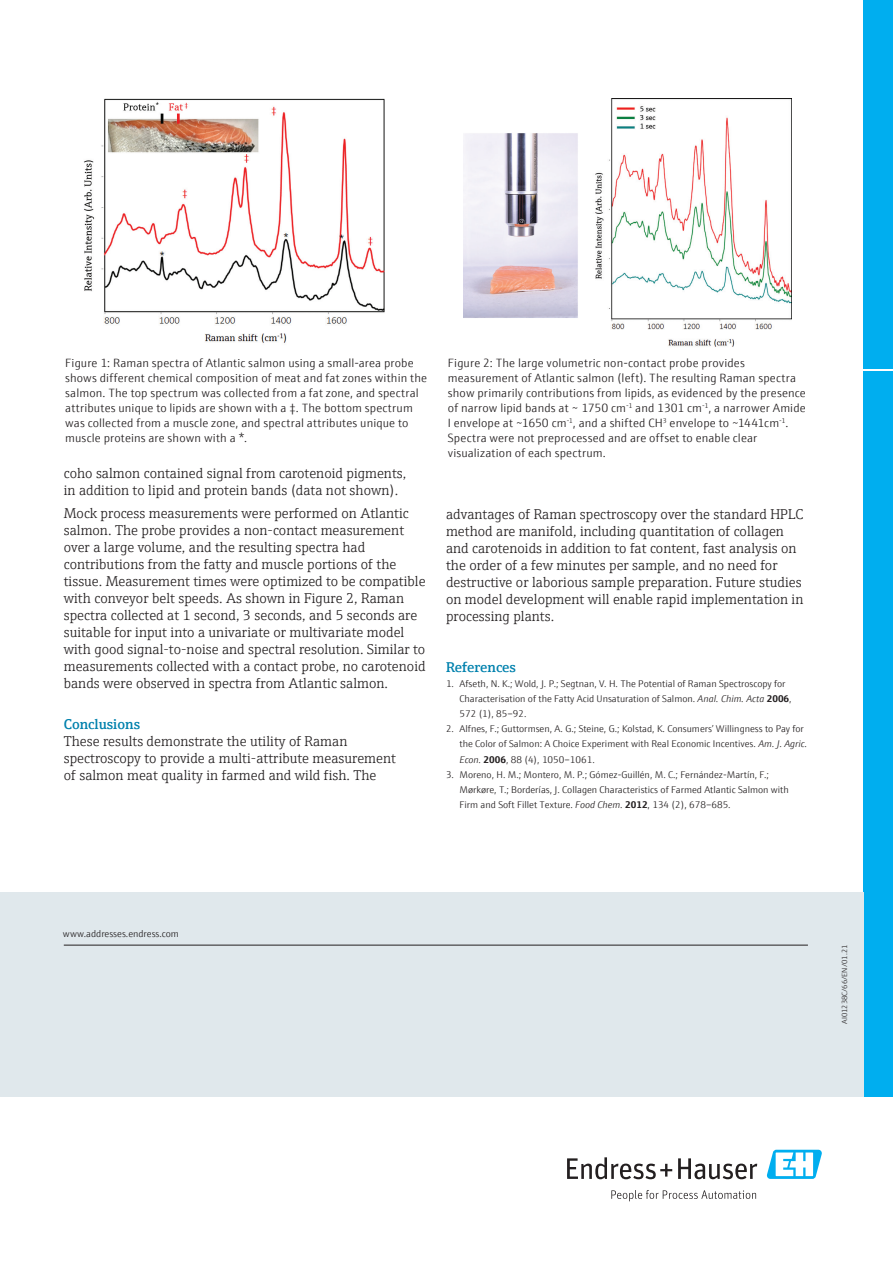
<style>
.page{position:relative;width:893px;height:1263px;background:#fff}
.page>*{position:absolute;margin:0;border:0;box-sizing:border-box;transform-origin:0 0}
.Copy_Default{font:300 14.25px/17px "E+H Serif";color:#231f20}
.Copy_Accent__Strg_Sh{font:600 14.25px "E+H Serif";color:#0081ad}
.Legend{font:300 12px/15px "E+H Sans";letter-spacing:.01em;color:#231f20}
.Copyright{font:300 9.75px/15px "E+H Sans";color:#231f20}
.Address_Default{font:300 9.75px "E+H Sans";color:#231f20}
.Documentation_Code{font:300 7.5px "E+H Sans";color:#231f20}
.s1{font-style:italic}
.s2{font-weight:700}
</style>
<div class="page">
<div style="left:863px;top:0;width:30px;height:369px;background:#00aeef"></div>
<div style="left:863px;top:371px;width:30px;height:725px;background:#00aeef"></div>
<div style="left:0;top:892px;width:863px;height:204px;background:#e0e8ec"></div>
<hr style="left:64px;top:945px;width:744px;height:1px;background:#231f20">
<img style="left:84px;top:99px;width:301px;height:244px">
<img style="left:463px;top:99px;width:329px;height:248px">
<svg style="left:567px;top:1157px;width:105px;height:22px"></svg>
<svg style="left:678px;top:1158px;width:79px;height:21px"></svg>
<svg style="left:611px;top:1190px;width:145px;height:11px"></svg>
<svg style="left:766px;top:1150px;width:56px;height:29px"></svg>
<p class="Legend" style="left:65px;top:355px;width:363px">Figure 1: Raman spectra of Atlantic salmon using a small-area probe shows different chemical composition of meat and fat zones within the salmon. The top spectrum was collected from a fat zone, and spectral attributes unique to lipids are shown with a ‡. The bottom spectrum was collected from a muscle zone, and spectral attributes unique to muscle proteins are shown with a *.</p>
<p class="Legend" style="left:448px;top:355px;width:359px">Figure 2: The large volumetric non-contact probe provides measurement of Atlantic salmon (left). The resulting Raman spectra show primarily contributions from lipids, as evidenced by the presence of narrow lipid bands at ~ 1750 cm<sup>-1</sup> and 1301 cm<sup>-1</sup>, a narrower Amide I envelope at ~1650 cm<sup>-1</sup>, and a shifted CH<sup>3</sup> envelope to ~1441cm<sup>-1</sup>.<br>Spectra were not preprocessed and are offset to enable clear visualization of each spectrum.</p>
<p class="Copy_Default" style="left:64px;top:463px;width:344px">coho salmon contained signal from carotenoid pigments, in addition to lipid and protein bands (data not shown).</p>
<p class="Copy_Default" style="left:64px;top:504px;width:363px">Mock process measurements were performed on Atlantic salmon. The probe provides a non-contact measurement over a large volume, and the resulting spectra had contributions from the fatty and muscle portions of the tissue. Measurement times were optimized to be compatible with conveyor belt speeds. As shown in Figure 2, Raman spectra collected at 1 second, 3 seconds, and 5 seconds are suitable for input into a univariate or multivariate model with good signal-to-noise and spectral resolution. Similar to measurements collected with a contact probe, no carotenoid bands were observed in spectra from Atlantic salmon.</p>
<p class="Copy_Accent__Strg_Sh" style="left:64px;top:713px;width:78px">Conclusions</p>
<p class="Copy_Default" style="left:64px;top:732px;width:334px">These results demonstrate the utility of Raman spectroscopy to provide a multi-attribute measurement of salmon meat quality in farmed and wild fish. The</p>
<p class="Copy_Default" style="left:446px;top:505px;width:359px">advantages of Raman spectroscopy over the standard HPLC method are manifold, including quantitation of collagen and carotenoids in addition to fat content, fast analysis on the order of a few minutes per sample, and no need for destructive or laborious sample preparation. Future studies on model development will enable rapid implementation in processing plants.</p>
<p class="Copy_Accent__Strg_Sh" style="left:446px;top:657px;width:71px">References</p>
<p class="Copyright" style="left:459px;top:676px;width:334px;text-indent:-14px">1. Afseth, N. K.; Wold, J. P.; Segtnan, V. H. The Potential of Raman Spectroscopy for<br>Characterisation of the Fatty Acid Unsaturation of Salmon. <span class="s1">Anal. Chim. Acta</span> <span class="s2">2006</span>,<br>572 (1), 85–92.</p>
<p class="Copyright" style="left:459px;top:721px;width:349px;text-indent:-14px">2. Alfnes, F.; Guttormsen, A. G.; Steine, G.; Kolstad, K. Consumers’ Willingness to Pay for the Color of Salmon: A Choice Experiment with Real Economic Incentives. <span class="s1">Am. J. Agric.<br>Econ.</span> <span class="s2">2006</span>, 88 (4), 1050–1061.</p>
<p class="Copyright" style="left:459px;top:766px;width:331px;text-indent:-14px">3. Moreno, H. M.; Montero, M. P.; Gómez-Guillén, M. C.; Fernández-Martín, F.;<br>Mørkøre, T.; Borderías, J. Collagen Characteristics of Farmed Atlantic Salmon with<br>Firm and Soft Fillet Texture. <span class="s1">Food Chem.</span> <span class="s2">2012</span>, 134 (2), 678–685.</p>
<p class="Address_Default" style="left:63px;top:926px;width:117px">www.addresses.endress.com</p>
<p class="Documentation_Code" style="left:839px;top:1024px;width:81px;rotate:-90deg">AI01238C/66/EN/01.21</p>
</div>
